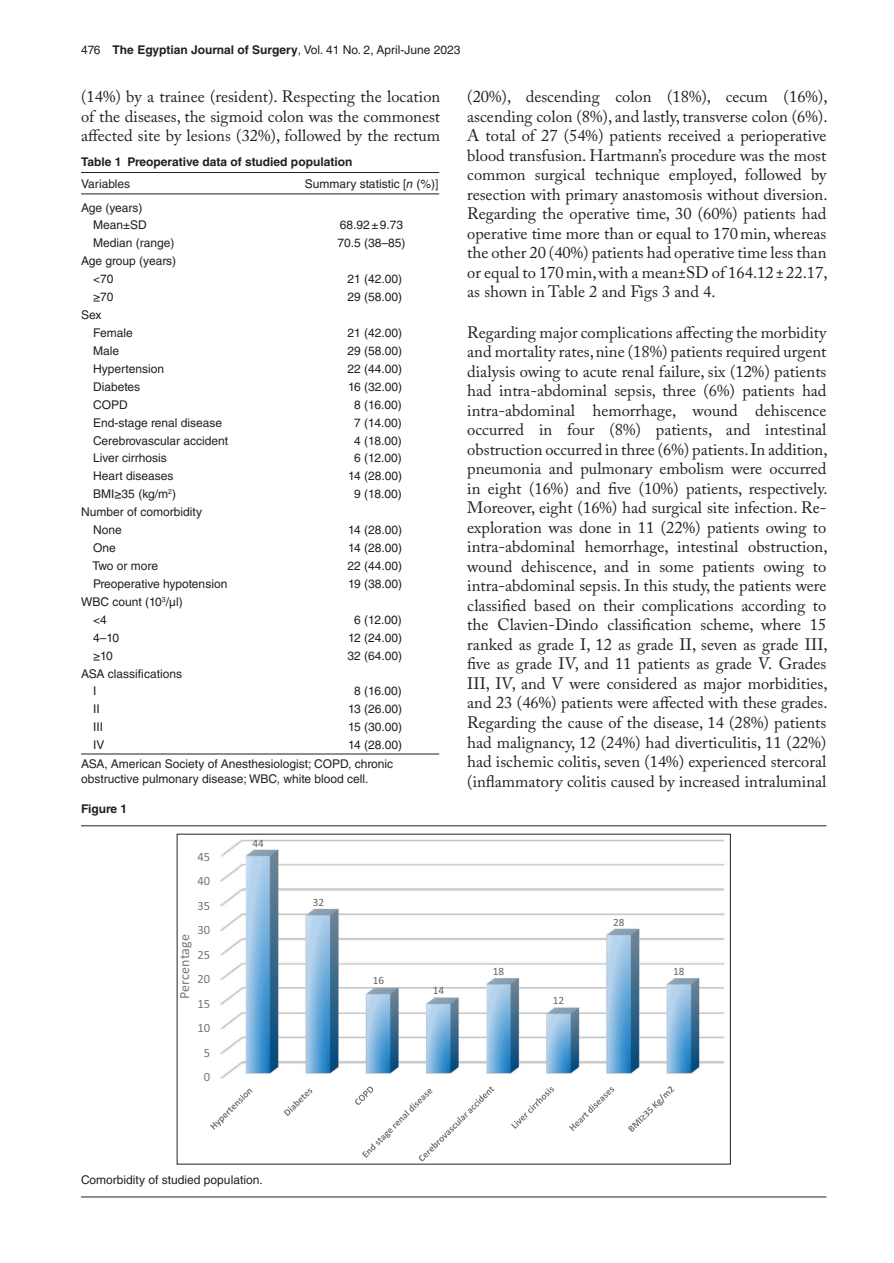
<style>
.page{position:relative;width:894px;height:1263px;background:#fff}
.page>*{position:absolute;margin:0;border:0;box-sizing:border-box;transform-origin:0 0}
.t1{font:16.5px/19.5px "Adobe Caslon Pro";color:#231f20;text-align:justify}
.t2{font:14.1px "Calibri";color:#76787b}
.t3{font:12.6px "Calibri";color:#76787b}
.t4{font:12px/17.9px "Helvetica LT Std";color:#231f20}
.t5{font:700 12px "Helvetica LT Std";color:#231f20}
.t6{font:11.25px "Calibri";letter-spacing:-.005em;color:#636366}
.s1{font-weight:700}
.s2{font-style:italic}
</style>
<div class="page">
<hr style="left:81px;top:825px;width:745px;height:1px;background:#231f20">
<hr style="left:81px;top:1196px;width:745px;height:1px;background:#231f20">
<img style="left:220px;top:839px;width:505px;height:240px">
<svg style="left:210px;top:1088px;width:42px;height:41px"></svg>
<svg style="left:283px;top:1088px;width:29px;height:28px"></svg>
<svg style="left:355px;top:1086px;width:139px;height:75px"></svg>
<svg style="left:511px;top:1087px;width:43px;height:41px"></svg>
<svg style="left:569px;top:1087px;width:45px;height:44px"></svg>
<svg style="left:628px;top:1086px;width:46px;height:46px"></svg>
<hr style="left:81px;top:172px;width:223px;height:1px;background:#231f20">
<hr style="left:304px;top:172px;width:135px;height:1px;background:#231f20">
<hr style="left:304px;top:193px;width:135px;height:1px;background:#231f20">
<hr style="left:81px;top:193px;width:223px;height:1px;background:#231f20">
<hr style="left:81px;top:753px;width:223px;height:1px;background:#231f20">
<hr style="left:304px;top:753px;width:135px;height:1px;background:#231f20">
<p class="t4" style="left:81px;top:41px;width:381px">476 <span class="s1">The Egyptian Journal of Surgery</span>, Vol. 41 No. 2, April-June 2023</p>
<p class="t1" style="left:81px;top:87px;width:360px">(14%) by a trainee (resident). Respecting the location of the diseases, the sigmoid colon was the commonest affected site by lesions (32%), followed by the rectum</p>
<p class="t1" style="left:467px;top:87px;width:362px">(20%), descending colon (18%), cecum (16%), ascending colon (8%), and lastly, transverse colon (6%).<br>A total of 27 (54%) patients received a perioperative blood transfusion. Hartmann’s procedure was the most common surgical technique employed, followed by resection with primary anastomosis without diversion.<br>Regarding the operative time, 30 (60%) patients had operative time more than or equal to 170min, whereas the other 20 (40%) patients had operative time less than or equal to 170min, with a mean±SD of 164.12 ±22.17, as shown in Table 2 and Figs 3 and 4.</p>
<p class="t1" style="left:467px;top:322px;width:362px">Regarding major complications affecting the morbidity and mortality rates, nine (18%) patients required urgent dialysis owing to acute renal failure, six (12%) patients had intra-abdominal sepsis, three (6%) patients had intra-abdominal hemorrhage, wound dehiscence occurred in four (8%) patients, and intestinal obstruction occurred in three (6%) patients. In addition, pneumonia and pulmonary embolism were occurred in eight (16%) and five (10%) patients, respectively.<br>Moreover, eight (16%) had surgical site infection. Re&shy;exploration was done in 11 (22%) patients owing to intra-abdominal hemorrhage, intestinal obstruction, wound dehiscence, and in some patients owing to intra-abdominal sepsis. In this study, the patients were classified based on their complications according to the Clavien-Dindo classification scheme, where 15 ranked as grade I, 12 as grade II, seven as grade III, five as grade IV, and 11 patients as grade V. Grades III, IV, and V were considered as major morbidities, and 23 (46%) patients were affected with these grades.<br>Regarding the cause of the disease, 14 (28%) patients had malignancy, 12 (24%) had diverticulitis, 11 (22%) had ischemic colitis, seven (14%) experienced stercoral (inflammatory colitis caused by increased intraluminal</p>
<p class="t5" style="left:81px;top:801px;width:48px">Figure 1</p>
<p class="t5" style="left:81px;top:155px;width:273px">Table 1 Preoperative data of studied population</p>
<p class="t4" style="left:81px;top:174px;width:51px">Variables</p>
<p class="t4" style="left:304px;top:174px;width:135px">Summary statistic [<span class="s2">n</span> (%)]</p>
<p class="t4" style="left:93px;top:198px;width:55px;text-indent:-12px">Age (years)<br>Mean±SD</p>
<p class="t4" style="left:340px;top:216px;width:65px">68.92±9.73</p>
<p class="t4" style="left:93px;top:234px;width:83px">Median (range)</p>
<p class="t4" style="left:337px;top:234px;width:70px">70.5 (38–85)</p>
<p class="t4" style="left:93px;top:252px;width:84px;text-indent:-12px">Age group (years) &lt;70</p>
<p class="t4" style="left:347px;top:270px;width:56px">21 (42.00)</p>
<p class="t4" style="left:93px;top:288px;width:22px">≥70</p>
<p class="t4" style="left:347px;top:288px;width:56px">29 (58.00)</p>
<p class="t4" style="left:93px;top:306px;width:41px;text-indent:-12px">Sex<br>Female</p>
<p class="t4" style="left:347px;top:324px;width:56px">21 (42.00)</p>
<p class="t4" style="left:93px;top:342px;width:28px">Male</p>
<p class="t4" style="left:347px;top:342px;width:56px">29 (58.00)</p>
<p class="t4" style="left:93px;top:360px;width:72px">Hypertension</p>
<p class="t4" style="left:347px;top:360px;width:56px">22 (44.00)</p>
<p class="t4" style="left:93px;top:377px;width:49px">Diabetes</p>
<p class="t4" style="left:348px;top:377px;width:56px">16 (32.00)</p>
<p class="t4" style="left:93px;top:395px;width:36px">COPD</p>
<p class="t4" style="left:354px;top:395px;width:49px">8 (16.00)</p>
<p class="t4" style="left:93px;top:413px;width:131px">End-stage renal disease</p>
<p class="t4" style="left:354px;top:413px;width:49px">7 (14.00)</p>
<p class="t4" style="left:93px;top:431px;width:136px">Cerebrovascular accident</p>
<p class="t4" style="left:354px;top:431px;width:49px">4 (18.00)</p>
<p class="t4" style="left:93px;top:449px;width:75px">Liver cirrhosis</p>
<p class="t4" style="left:354px;top:449px;width:49px">6 (12.00)</p>
<p class="t4" style="left:93px;top:467px;width:82px">Heart diseases</p>
<p class="t4" style="left:348px;top:467px;width:56px">14 (28.00)</p>
<p class="t4" style="left:93px;top:485px;width:84px">BMI≥35 (kg/m<sup>2</sup>)</p>
<p class="t4" style="left:354px;top:485px;width:49px">9 (18.00)</p>
<p class="t4" style="left:93px;top:503px;width:110px;text-indent:-12px">Number of comorbidity<br>None</p>
<p class="t4" style="left:348px;top:521px;width:56px">14 (28.00)</p>
<p class="t4" style="left:93px;top:539px;width:24px">One</p>
<p class="t4" style="left:348px;top:539px;width:56px">14 (28.00)</p>
<p class="t4" style="left:92px;top:557px;width:67px">Two or more</p>
<p class="t4" style="left:347px;top:557px;width:56px">22 (44.00)</p>
<p class="t4" style="left:93px;top:575px;width:136px">Preoperative hypotension</p>
<p class="t4" style="left:348px;top:575px;width:56px">19 (38.00)</p>
<p class="t4" style="left:93px;top:592px;width:91px;text-indent:-12px">WBC count (10<sup>3</sup>/μl) &lt;4</p>
<p class="t4" style="left:354px;top:610px;width:49px">6 (12.00)</p>
<p class="t4" style="left:93px;top:628px;width:28px">4–10</p>
<p class="t4" style="left:348px;top:628px;width:56px">12 (24.00)</p>
<p class="t4" style="left:93px;top:646px;width:21px">≥10</p>
<p class="t4" style="left:347px;top:646px;width:56px">32 (64.00)</p>
<p class="t4" style="left:93px;top:664px;width:90px;text-indent:-12px">ASA classifications<br>I</p>
<p class="t4" style="left:354px;top:682px;width:49px">8 (16.00)</p>
<p class="t4" style="left:93px;top:700px;width:8px">II</p>
<p class="t4" style="left:348px;top:700px;width:56px">13 (26.00)</p>
<p class="t4" style="left:93px;top:718px;width:12px">III</p>
<p class="t4" style="left:348px;top:718px;width:56px">15 (30.00)</p>
<p class="t4" style="left:93px;top:736px;width:13px">IV</p>
<p class="t4" style="left:81px;top:735px;width:322px;line-height:18.6px;text-indent:267px">14 (28.00)<br>ASA, American Society of Anesthesiologist; COPD, chronic</p>
<p class="t4" style="left:81px;top:769px;width:289px">obstructive pulmonary disease; WBC, white blood cell.</p>
<p class="t3" style="left:197px;top:847px;width:14px">45</p>
<p class="t3" style="left:197px;top:872px;width:14px">40</p>
<p class="t3" style="left:197px;top:896px;width:14px">35</p>
<p class="t3" style="left:197px;top:921px;width:14px">30</p>
<p class="t2" style="left:174px;top:999px;width:66px;rotate:-90deg">Percentage</p>
<p class="t3" style="left:197px;top:945px;width:14px">25</p>
<p class="t3" style="left:197px;top:970px;width:14px">20</p>
<p class="t3" style="left:197px;top:994px;width:14px">15</p>
<p class="t3" style="left:197px;top:1019px;width:14px">10</p>
<p class="t3" style="left:204px;top:1043px;width:8px">5</p>
<p class="t3" style="left:204px;top:1068px;width:8px">0</p>
<p class="t6" style="left:252px;top:835px;width:13px">44</p>
<p class="t4" style="left:81px;top:1170px;width:183px">Comorbidity of studied population.</p>
<p class="t6" style="left:312px;top:894px;width:13px">32</p>
<p class="t6" style="left:372px;top:973px;width:13px">16</p>
<p class="t6" style="left:432px;top:982px;width:13px">14</p>
<p class="t6" style="left:492px;top:963px;width:13px">18</p>
<p class="t6" style="left:552px;top:992px;width:13px">12</p>
<p class="t6" style="left:612px;top:914px;width:13px">28</p>
<p class="t6" style="left:672px;top:963px;width:13px">18</p>
</div>
